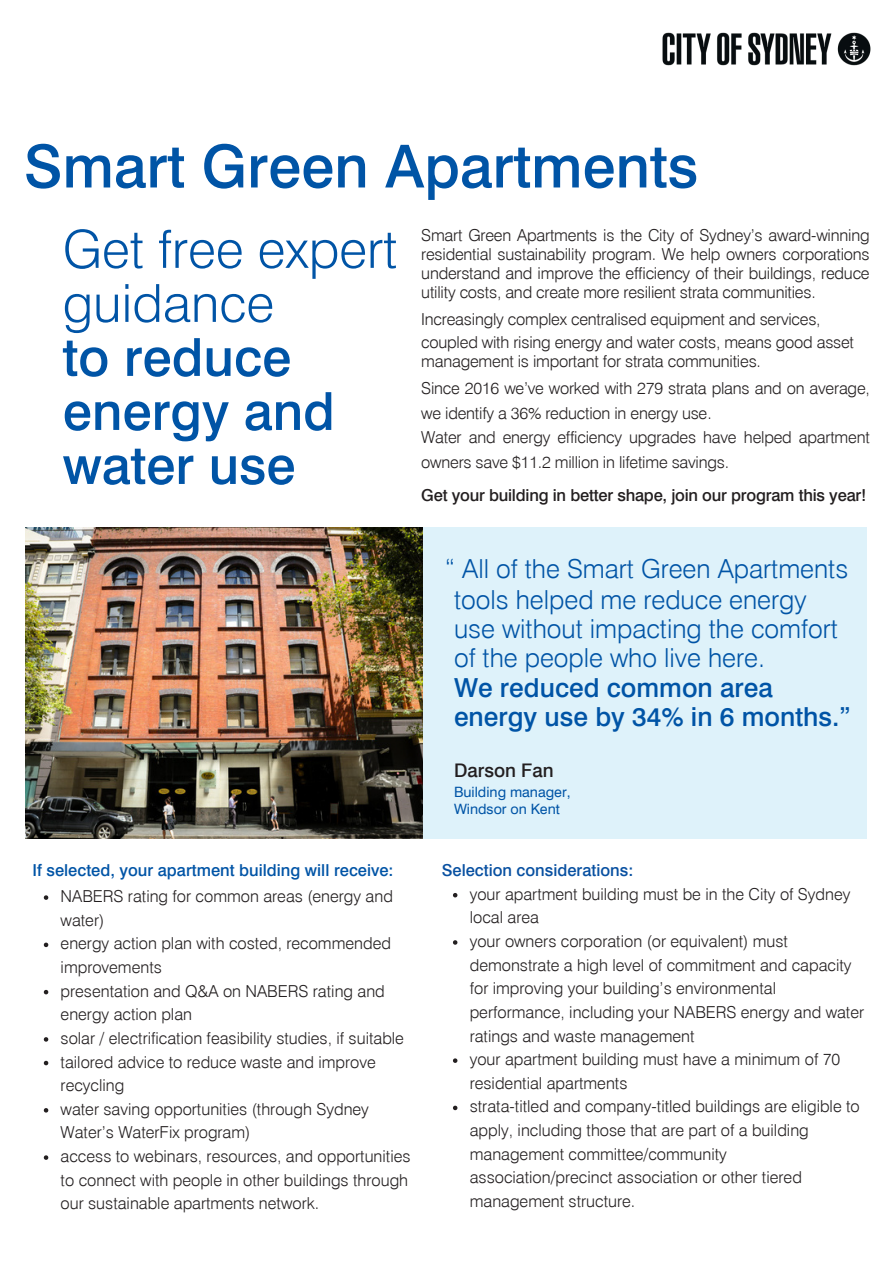
<style>
.page{position:relative;width:894px;height:1264px;background:#fff}
.page>*{position:absolute;margin:0;border:0;box-sizing:border-box;transform-origin:0 0}
.t1{font:500 59.25px "Swiss 721 BT";color:#0054a6}
.t2{font:500 52.5px/54px "Swiss 721 BT";color:#0054a6}
.t3{font:300 26.25px/29.2px "Swiss 721 BT";color:#0054a6}
.t4{font:500 18.75px "Swiss 721 BT";color:#231f20}
.t5{font:300 16.5px/23.7px "Swiss 721 BT";color:#231f20}
.t6{font:500 16.5px "Swiss 721 BT";letter-spacing:-.015em;color:#231f20}
.t7{font:500 16.5px "Swiss 721 BT";color:#0054a6}
.t8{font:500 16.5px "Swiss 721 BT";color:#0850a1}
.t9{font:14.25px "Swiss 721 BT";color:#0054a6}
.s1{font-weight:300}
.s2{font-weight:500}
</style>
<div class="page">
<div style="left:422px;top:527px;width:444px;height:311px;background:#def2fa"></div>
<img style="left:26px;top:527px;width:396px;height:311px">
<img style="left:662px;top:32px;width:209px;height:34px">
<svg style="left:44px;top:895px;width:4px;height:4px"></svg>
<svg style="left:44px;top:942px;width:4px;height:5px"></svg>
<svg style="left:44px;top:989px;width:4px;height:5px"></svg>
<svg style="left:44px;top:1037px;width:4px;height:4px"></svg>
<svg style="left:44px;top:1060px;width:4px;height:5px"></svg>
<svg style="left:44px;top:1108px;width:4px;height:4px"></svg>
<svg style="left:44px;top:1155px;width:4px;height:4px"></svg>
<svg style="left:453px;top:893px;width:4px;height:4px"></svg>
<svg style="left:453px;top:940px;width:4px;height:4px"></svg>
<svg style="left:453px;top:1058px;width:4px;height:4px"></svg>
<svg style="left:453px;top:1105px;width:4px;height:5px"></svg>
<p class="t1" style="left:24px;top:130px;width:676px">Smart Green Apartments</p>
<p class="t2" style="left:63px;top:222px;width:336px"><span class="s1">Get free expert guidance<br></span>to reduce energy and water use</p>
<p class="t5" style="left:421px;top:225px;width:450px;line-height:19.2px;text-align:justify">Smart Green Apartments is the City of Sydney’s award-winning residential sustainability program. We help owners corporations understand and improve the efficiency of their buildings, reduce utility costs, and create more resilient strata communities.</p>
<p class="t5" style="left:421px;top:308px;width:434px;line-height:22.5px">Increasingly complex centralised equipment and services, coupled with rising energy and water costs, means good asset</p>
<p class="t5" style="left:421px;top:347px;width:450px;line-height:27px">management is important for strata communities.<br>Since 2016 we’ve worked with 279 strata plans and on average,</p>
<p class="t5" style="left:421px;top:400px;width:450px;line-height:24.8px">we identify a 36% reduction in energy use.<br>Water and energy efficiency upgrades have helped apartment owners save $11.2 million in lifetime savings.</p>
<p class="t6" style="left:421px;top:485px;width:446px">Get your building in better shape, join our program this year!</p>
<h2 class="t7" style="left:33px;top:860px;width:362px">If selected, your apartment building will receive:</h2>
<h4 class="t5" style="left:61px;top:884px;width:334px">NABERS rating for common areas (energy and water)</h4>
<p class="t5" style="left:61px;top:931px;width:332px">energy action plan with costed, recommended improvements</p>
<h3 class="t5" style="left:61px;top:978px;width:325px">presentation and Q&amp;A on NABERS rating and energy action plan</h3>
<h3 class="t5" style="left:61px;top:1026px;width:345px">solar / electrification feasibility studies, if suitable</h3>
<p class="t5" style="left:61px;top:1049px;width:316px">tailored advice to reduce waste and improve recycling</p>
<p class="t5" style="left:61px;top:1096px;width:310px">water saving opportunities (through Sydney<br>Water’s WaterFix program)</p>
<p class="t5" style="left:61px;top:1144px;width:351px">access to webinars, resources, and opportunities to connect with people in other buildings through our sustainable apartments network.</p>
<p class="t3" style="left:444px;top:554px;width:405px">“ All of the Smart Green Apartments</p>
<p class="t3" style="left:454px;top:584px;width:398px">tools helped me reduce energy use without impacting the comfort of the people who live here.<br><span class="s2">We reduced common area energy use by 34% in 6 months.”</span></p>
<h4 class="t4" style="left:454px;top:758px;width:101px">Darson Fan</h4>
<h4 class="t9" style="left:454px;top:783px;width:118px">Building manager,</h4>
<p class="t9" style="left:454px;top:800px;width:107px">Windsor on Kent</p>
<h4 class="t8" style="left:441px;top:860px;width:193px">Selection considerations:</h4>
<p class="t5" style="left:469px;top:881px;width:382px">your apartment building must be in the City of Sydney local area</p>
<p class="t5" style="left:469px;top:929px;width:396px">your owners corporation (or equivalent) must demonstrate a high level of commitment and capacity for improving your building’s environmental performance, including your NABERS energy and water ratings and waste management</p>
<p class="t5" style="left:469px;top:1047px;width:372px">your apartment building must have a minimum of 70 residential apartments</p>
<p class="t5" style="left:469px;top:1094px;width:391px">strata-titled and company-titled buildings are eligible to apply, including those that are part of a building management committee/community association/precinct association or other tiered management structure.</p>
</div>
